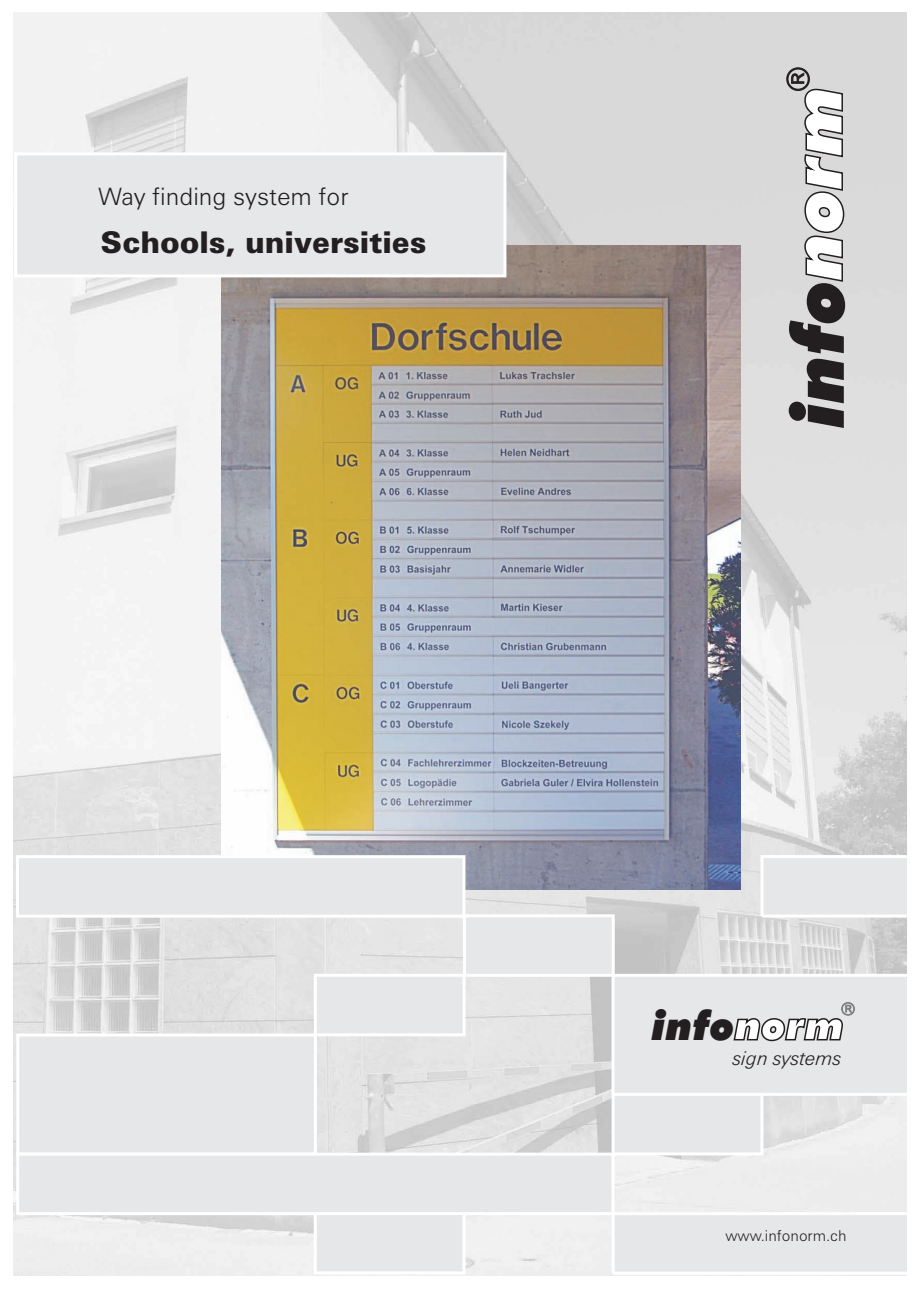
<style>
.page{position:relative;width:920px;height:1289px;background:#fff}
.page>*{position:absolute;margin:0;border:0;box-sizing:border-box;transform-origin:0 0}
.t1{font:italic 900 71.25px "Futura BT";color:#231f20}
.t2{font:italic 900 40.05px "Futura BT";color:#231f20}
.t3{font:900 30px "Zurich BT";color:#231f20}
.t4{font:300 24px "Zurich BT";color:#231f20}
.t5{font:italic 300 19.05px "Zurich BT";color:#231f20}
.t6{font:300 15px "Zurich BT";color:#231f20}
.s1{color:#fff}
</style>
<div class="page">
<img style="left:13px;top:13px;width:893px;height:1262px">
<img style="left:221px;top:246px;width:519px;height:643px">
<svg style="left:610px;top:1210px;width:297px;height:66px"></svg>
<div style="left:16px;top:1033px;width:301px;height:122px;background:#e6e7e9;border:3px solid #fff"></div>
<div style="left:314px;top:1211px;width:151px;height:63px;background:#e6e7e9;border:3px solid #fff"></div>
<div style="left:463px;top:914px;width:151px;height:62px;background:#e6e7e9;border:3px solid #fff"></div>
<div style="left:611px;top:1092px;width:152px;height:63px;background:#e6e7e9;border:3px solid #fff"></div>
<svg style="left:759px;top:853px;width:148px;height:66px"></svg>
<div style="left:314px;top:973px;width:151px;height:63px;background:#e6e7e9;border:3px solid #fff"></div>
<div style="left:16px;top:1152px;width:598px;height:63px;background:#e6e7e9;border:3px solid #fff"></div>
<div style="left:16px;top:855px;width:449px;height:62px;background:#e6e7e9;border:3px solid #fff"></div>
<svg style="left:610px;top:972px;width:297px;height:125px"></svg>
<div style="left:14px;top:152px;width:492px;height:125px;background:#e6e7e9;border:3px solid #fff"></div>
<svg style="left:786px;top:67px;width:23px;height:24px"></svg>
<p class="t4" style="left:98px;top:186px;width:251px">Way finding system for</p>
<p class="t3" style="left:101px;top:230px;width:327px">Schools, universities</p>
<h1 class="t1" style="left:789px;top:427px;width:344px;rotate:-90deg">info<span class="s1">norm</span></h1>
<h2 class="t2" style="left:652px;top:1009px;width:194px">info<span class="s1">norm</span></h2>
<p class="t5" style="left:733px;top:1050px;width:110px">sign systems</p>
<p class="t6" style="left:725px;top:1229px;width:123px">www.infonorm.ch</p>
</div>
